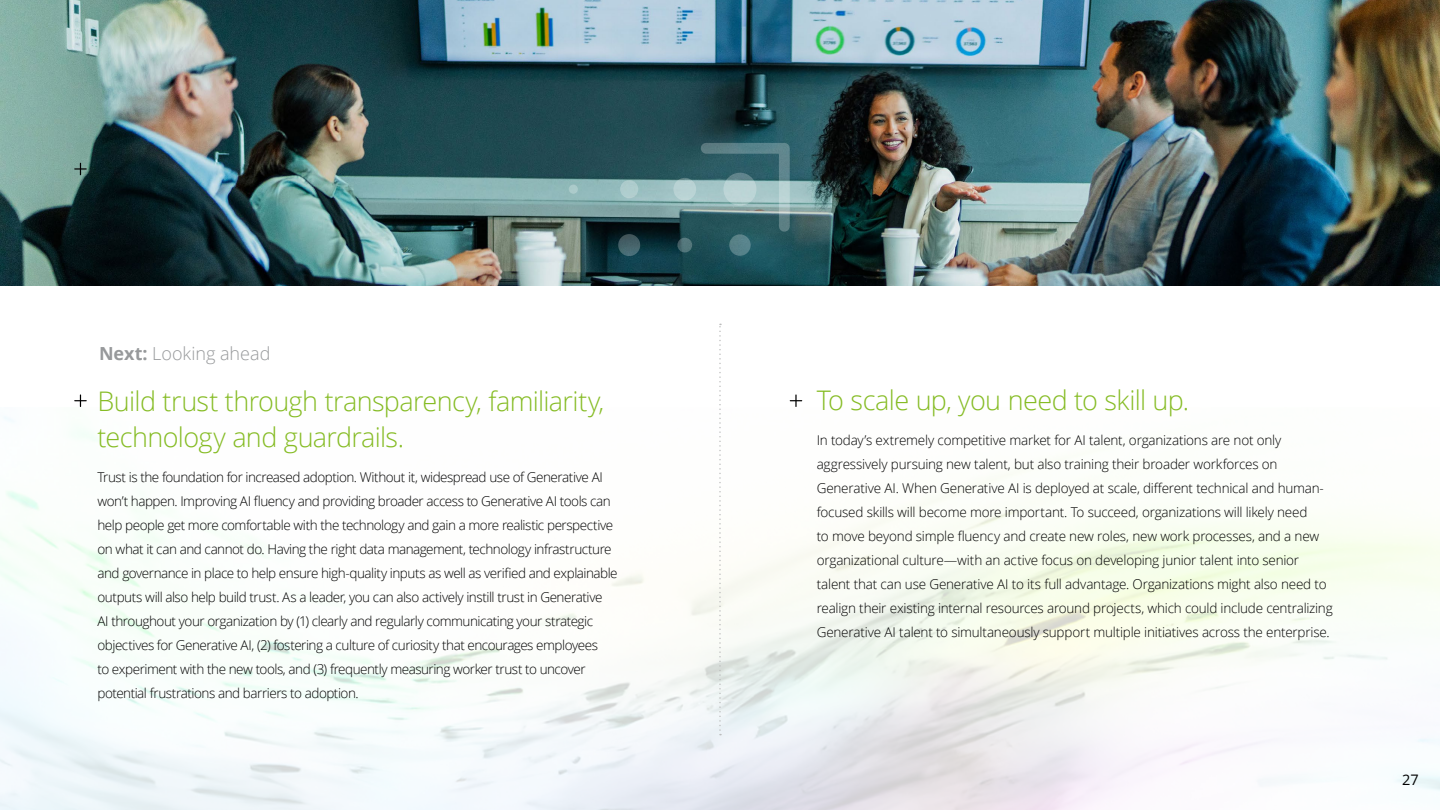
<style>
.page{position:relative;width:1440px;height:810px;background:#fff}
.page>*{position:absolute;margin:0;border:0;box-sizing:border-box;transform-origin:0 0}
.t1{font:300 27px/36px "Open Sans";letter-spacing:-.025em;color:#86bc25}
.t2{font:300 18px "Open Sans";color:#97999b}
.t3{font:14.48px "Open Sans";color:#000}
.t4{font:300 13.5px/24px "Open Sans";letter-spacing:-.025em;color:#000}
.s1{font-weight:700}
</style>
<div class="page">
<img style="left:0;top:0;width:1440px;height:286px">
<svg style="left:719px;top:324px;width:2px;height:411px"></svg>
<svg style="left:74px;top:394px;width:13px;height:13px"></svg>
<svg style="left:74px;top:163px;width:13px;height:12px"></svg>
<svg style="left:790px;top:394px;width:12px;height:13px"></svg>
<div style="left:569px;top:185px;width:9px;height:9px;background:#abcbca;border-radius:50%"></div>
<div style="left:620px;top:180px;width:18px;height:18px;background:#afcdce;border-radius:50%"></div>
<svg style="left:673px;top:178px;width:23px;height:23px"></svg>
<svg style="left:729px;top:234px;width:22px;height:22px"></svg>
<svg style="left:677px;top:238px;width:15px;height:14px"></svg>
<svg style="left:618px;top:234px;width:22px;height:22px"></svg>
<svg style="left:695px;top:137px;width:100px;height:100px"></svg>
<h2 class="t2" style="left:99px;top:341px;width:173px"><span class="s1">Next:</span> Looking ahead</h2>
<h1 class="t1" style="left:98px;top:382px;width:508px">Build trust through transparency, familiarity, technology and guardrails.</h1>
<p class="t4" style="left:98px;top:464px;width:522px">Trust is the foundation for increased adoption. Without it, widespread use of Generative AI won’t happen. Improving AI fluency and providing broader access to Generative AI tools can help people get more comfortable with the technology and gain a more realistic perspective on what it can and cannot do. Having the right data management, technology infrastructure and governance in place to help ensure high-quality inputs as well as verified and explainable outputs will also help build trust. As a leader, you can also actively instill trust in Generative<br>AI throughout your organization by (1) clearly and regularly communicating your strategic objectives for Generative AI, (2) fostering a culture of curiosity that encourages employees<br>to experiment with the new tools, and (3) frequently measuring worker trust to uncover potential frustrations and barriers to adoption.</p>
<h1 class="t1" style="left:817px;top:382px;width:374px">To scale up, you need to skill up.</h1>
<p class="t4" style="left:817px;top:428px;width:517px">In today’s extremely competitive market for AI talent, organizations are not only aggressively pursuing new talent, but also training their broader workforces on Generative AI. When Generative AI is deployed at scale, different technical and human&shy;focused skills will become more important. To succeed, organizations will likely need<br>to move beyond simple fluency and create new roles, new work processes, and a new organizational culture—with an active focus on developing junior talent into senior talent that can use Generative AI to its full advantage. Organizations might also need to realign their existing internal resources around projects, which could include centralizing Generative AI talent to simultaneously support multiple initiatives across the enterprise.</p>
<p class="t3" style="left:1402px;top:769px;width:18px">27</p>
</div>
